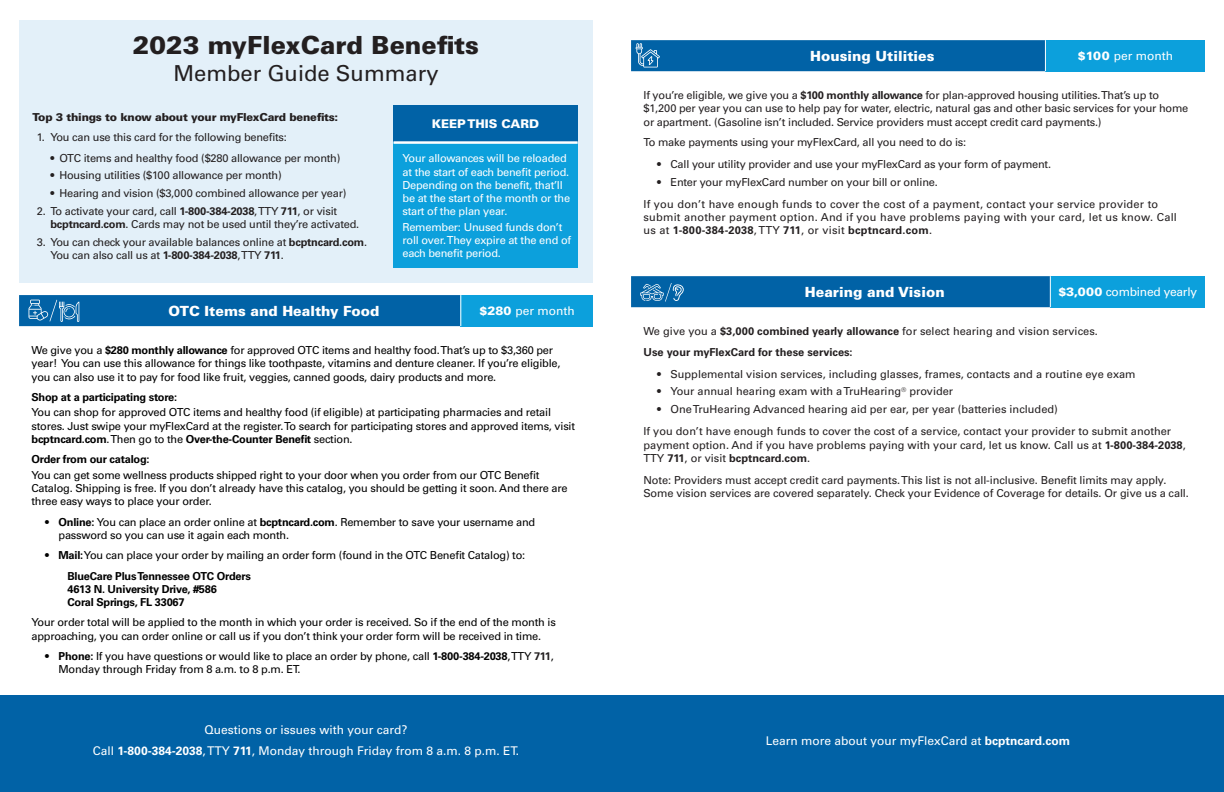
<style>
.page{position:relative;width:1224px;height:792px;background:#fff}
.page>*{position:absolute;margin:0;border:0;box-sizing:border-box;transform-origin:0 0}
.t1{font:900 25px "Univers LT Std";color:#231f20}
.t2{font:22px "Univers LT Std";color:#231f20}
.t3{font:900 14px "Univers LT Std";color:#fff}
.t4{font:12px "Univers LT Std";color:#fff}
.t5{font:12px "Univers LT Std";letter-spacing:-.02em;color:#fff}
.t6{font:900 12px "Univers LT Std";color:#fff}
.t7{font:11px/13.2px "Univers LT Std";letter-spacing:-.01em;color:#231f20}
.t8{font:11px/13.2px "Univers LT Std";letter-spacing:-.02em;color:#000}
.t9{font:11px/13.2px "Univers LT Std";letter-spacing:.02em;color:#231f20}
.t10{font:11px/13.2px "Univers LT Std";letter-spacing:-.02em;color:#fff}
.t11{font:700 11px "Univers LT Std";letter-spacing:-.02em;color:#000}
.t12{font:900 11px "Univers LT Std";letter-spacing:-.02em;color:#231f20}
.t13{font:700 11px "Univers LT Std";color:#231f20}
.s1{font-weight:700}
.s2{font-weight:900}
.s3{font-weight:700;color:#231f20}
</style>
<div class="page">
<div style="left:1045px;top:40px;width:160px;height:31px;background:#0ca0dc"></div>
<hr style="left:1045px;top:40px;width:1px;height:31px;background:#fff">
<div style="left:461px;top:295px;width:132px;height:31px;background:#0ca0dc"></div>
<div style="left:19px;top:20px;width:574px;height:262px;background:#e3f0f9"></div>
<div style="left:0;top:696px;width:1224px;height:96px;background:#0162a6"></div>
<div style="left:394px;top:105px;width:184px;height:38px;background:#0162a6"></div>
<div style="left:394px;top:143px;width:184px;height:125px;background:#0ca0dc"></div>
<hr style="left:394px;top:141px;width:184px;height:3px;background:#fff">
<div style="left:1050px;top:276px;width:155px;height:31px;background:#0ca0dc"></div>
<hr style="left:1050px;top:276px;width:1px;height:31px;background:#fff">
<div style="left:631px;top:40px;width:414px;height:31px;background:#0162a6"></div>
<svg style="left:631px;top:276px;width:419px;height:31px;background:#0665a7"></svg>
<svg style="left:19px;top:295px;width:442px;height:31px;background:#0665a7"></svg>
<p class="t1" style="left:133px;top:30px;width:348px">2023 myFlexCard Benefits</p>
<p class="t2" style="left:173px;top:60px;width:267px">Member Guide Summary</p>
<p class="t12" style="left:32px;top:110px;width:307px">Top 3 things to know about your myFlexCard benefits:</p>
<p class="t7" style="left:37px;top:131px;width:251px">1. You can use this card for the following benefits:</p>
<p class="t7" style="left:50px;top:151px;width:292px">• OTC items and healthy food ($280 allowance per month)</p>
<p class="t7" style="left:50px;top:169px;width:233px">• Housing utilities ($100 allowance per month)</p>
<p class="t7" style="left:50px;top:186px;width:298px">• Hearing and vision ($3,000 combined allowance per year)</p>
<p class="t7" style="left:50px;top:204px;width:310px;text-indent:-14px">2. To activate your card, call <span class="s1">1-800-384-2038</span>, TTY <span class="s1">711</span>, or visit <span class="s1">bcptncard.com</span>. Cards may not be used until they’re activated.</p>
<p class="t7" style="left:50px;top:235px;width:318px;text-indent:-14px">3. You can check your available balances online at <span class="s1">bcptncard.com</span>.<br>You can also call us at <span class="s1">1-800-384-2038</span>, TTY <span class="s1">711</span>.</p>
<p class="t6" style="left:432px;top:116px;width:109px">KEEP THIS CARD</p>
<p class="t10" style="left:403px;top:152px;width:169px">Your allowances will be reloaded at the start of each benefit period.<br>Depending on the benefit, that’ll be at the start of the month or the start of the plan year.</p>
<p class="t10" style="left:403px;top:220px;width:170px">Remember: Unused funds don’t roll over. They expire at the end of each benefit period.</p>
<p class="t3" style="left:169px;top:302px;width:212px">OTC Items and Healthy Food</p>
<p class="t4" style="left:479px;top:304px;width:97px"><span class="s2">$280</span> per month</p>
<p class="t8" style="left:32px;top:344px;width:530px">We give you a <span class="s1">$280 monthly allowance</span> for approved OTC items and healthy food. That’s up to $3,360 per year! You can use this allowance for things like toothpaste, vitamins and denture cleaner. If you’re eligible, you can also use it to pay for food like fruit, veggies, canned goods, dairy products and more.</p>
<p class="t11" style="left:32px;top:391px;width:147px">Shop at a participating store:</p>
<p class="t8" style="left:32px;top:406px;width:545px">You can shop for approved OTC items and healthy food (if eligible) at participating pharmacies and retail stores. Just swipe your myFlexCard at the register. To search for participating stores and approved items, visit <span class="s1">bcptncard.com</span>. Then go to the <span class="s1">Over-the-Counter Benefit</span> section.</p>
<p class="t11" style="left:32px;top:453px;width:120px">Order from our catalog:</p>
<p class="t8" style="left:32px;top:468px;width:538px">You can get some wellness products shipped right to your door when you order from our OTC Benefit<br>Catalog. Shipping is free. If you don’t already have this catalog, you should be getting it soon. And there are three easy ways to place your order.</p>
<p class="t8" style="left:58px;top:515px;width:478px;text-indent:-14px"><span class="s1">• Online:</span> You can place an order online at <span class="s1">bcptncard.com</span>. Remember to save your username and password so you can use it again each month.</p>
<p class="t8" style="left:45px;top:549px;width:482px"><span class="s1">• Mail:</span> You can place your order by mailing an order form (found in the OTC Benefit Catalog) to:</p>
<p class="t11" style="left:67px;top:569px;width:185px">BlueCare Plus Tennessee OTC Orders</p>
<p class="t11" style="left:68px;top:582px;width:151px">4613 N. University Drive, #586</p>
<p class="t11" style="left:68px;top:596px;width:119px">Coral Springs, FL 33067</p>
<p class="t8" style="left:32px;top:616px;width:526px">Your order total will be applied to the month in which your order is received. So if the end of the month is approaching, you can order online or call us if you don’t think your order form will be received in time.</p>
<p class="t8" style="left:58px;top:650px;width:497px;text-indent:-14px"><span class="s1">• Phone:</span> If you have questions or would like to place an order by phone, call <span class="s1">1-800-384-2038</span>, TTY <span class="s3">711</span>,<br>Monday through Friday from 8 a.m. to 8 p.m. ET.</p>
<p class="t4" style="left:205px;top:723px;width:204px">Questions or issues with your card?</p>
<p class="t4" style="left:93px;top:744px;width:428px">Call <span class="s1">1-800-384-2038</span>, TTY <span class="s1">711</span>, Monday through Friday from 8 a.m. 8 p.m. ET.</p>
<p class="t3" style="left:810px;top:47px;width:126px">Housing Utilities</p>
<p class="t4" style="left:1078px;top:49px;width:97px"><span class="s2">$100</span> per month</p>
<p class="t7" style="left:644px;top:89px;width:546px">If you’re eligible, we give you a <span class="s1">$100 monthly allowance</span> for plan-approved housing utilities. That’s up to $1,200 per year you can use to help pay for water, electric, natural gas and other basic services for your home or apartment. (Gasoline isn’t included. Service providers must accept credit card payments.)</p>
<p class="t7" style="left:644px;top:136px;width:324px">To make payments using your myFlexCard, all you need to do is:</p>
<p class="t7" style="left:657px;top:158px;width:396px">• Call your utility provider and use your myFlexCard as your form of payment.</p>
<p class="t7" style="left:657px;top:175px;width:282px">• Enter your myFlexCard number on your bill or online.</p>
<p class="t9" style="left:644px;top:198px;width:535px">If you don’t have enough funds to cover the cost of a payment, contact your service provider to submit another payment option. And if you have problems paying with your card, let us know. Call us at <span class="s1">1-800-384-2038</span>, TTY <span class="s1">711</span>, or visit <span class="s1">bcptncard.com</span>.</p>
<p class="t3" style="left:805px;top:283px;width:141px">Hearing and Vision</p>
<p class="t5" style="left:1059px;top:285px;width:140px"><span class="s2">$3,000</span> combined yearly</p>
<p class="t7" style="left:644px;top:325px;width:456px">We give you a <span class="s1">$3,000 combined yearly allowance</span> for select hearing and vision services.</p>
<p class="t13" style="left:644px;top:345px;width:211px">Use your myFlexCard for these services:</p>
<p class="t7" style="left:657px;top:367px;width:480px">• Supplemental vision services, including glasses, frames, contacts and a routine eye exam</p>
<p class="t7" style="left:657px;top:385px;width:298px">• Your annual hearing exam with a TruHearing<sup>®</sup> provider</p>
<p class="t7" style="left:657px;top:403px;width:402px">• One TruHearing Advanced hearing aid per ear, per year (batteries included)</p>
<p class="t7" style="left:644px;top:425px;width:544px">If you don’t have enough funds to cover the cost of a service, contact your provider to submit another payment option. And if you have problems paying with your card, let us know. Call us at <span class="s1">1-800-384-2038</span>,<br>TTY <span class="s1">711</span>, or visit <span class="s1">bcptncard.com</span>.</p>
<p class="t7" style="left:644px;top:474px;width:547px">Note: Providers must accept credit card payments. This list is not all-inclusive. Benefit limits may apply.<br>Some vision services are covered separately. Check your Evidence of Coverage for details. Or give us a call.</p>
<p class="t4" style="left:766px;top:733px;width:306px">Learn more about your myFlexCard at <span class="s1">bcptncard.com</span></p>
</div>
